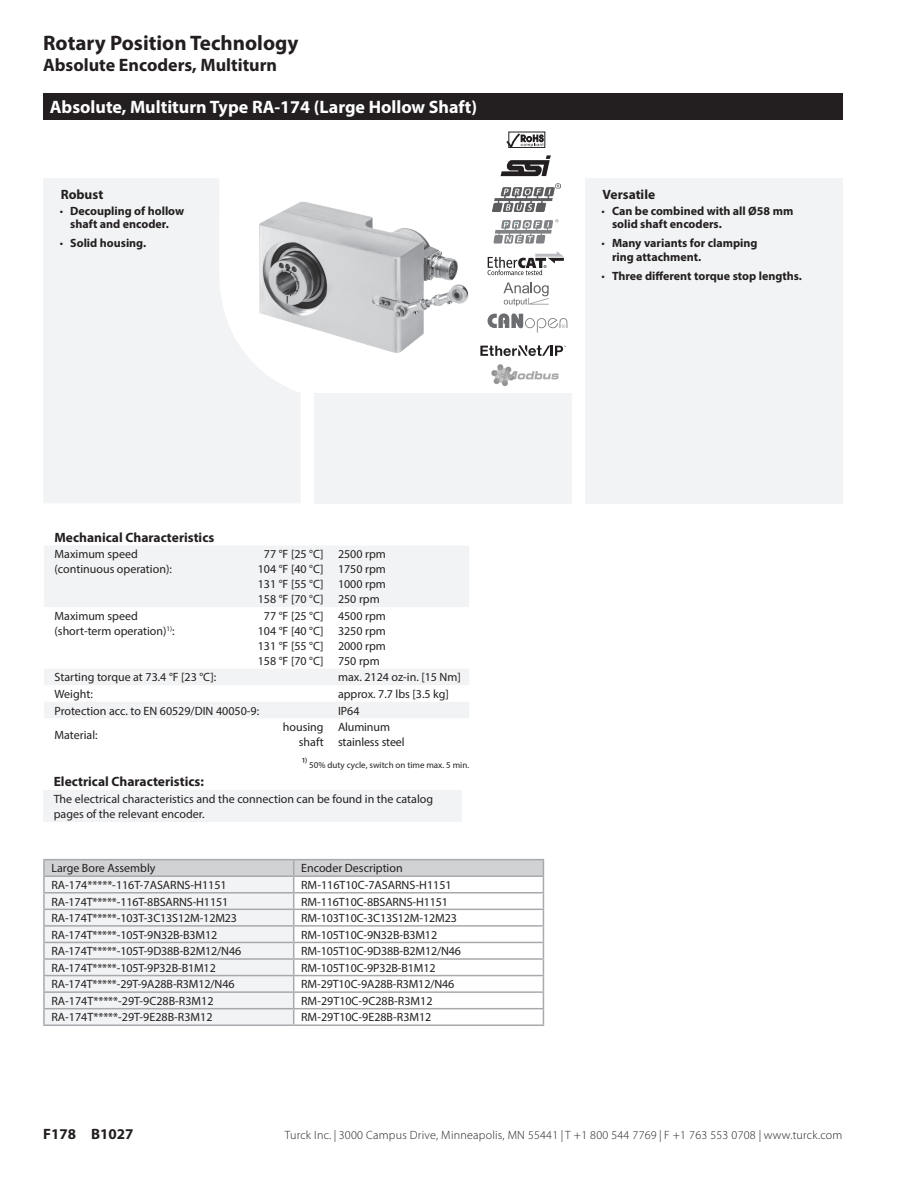
<style>
.page{position:relative;width:918px;height:1188px;background:#fff}
.page>*{position:absolute;margin:0;border:0;box-sizing:border-box;transform-origin:0 0}
.t1{font:700 21px "Myriad Pro";color:#231f20}
.header_bar{font:700 18px "Myriad Pro";color:#fff}
.t2{font:700 18px "Myriad Pro";color:#231f20}
.t3{font:700 15px "Myriad Pro";color:#231f20}
.header_text{font:700 13.5px "Myriad Pro";color:#231f20}
.table_L{font:12px "Myriad Pro";letter-spacing:-.01em;color:#231f20}
.text{font:12px/15px "Myriad Pro";color:#231f20}
.t4{font:700 12px/13.5px "Myriad Pro";color:#231f20}
.t5{font:300 12px "Myriad Pro";letter-spacing:.02em;color:#231f20}
.t6{font:9px "Myriad Pro";color:#231f20}
.s1{font-weight:400}
.s2{font-size:12px}
</style>
<div class="page">
<img style="left:301px;top:201px;width:168px;height:152px">
<div style="left:43px;top:93px;width:799px;height:27px;background:#231f20"></div>
<div style="left:314px;top:393px;width:258px;height:110px;background:#f2f3f4"></div>
<svg style="left:43px;top:178px;width:258px;height:325px;fill:#f2f3f4"></svg>
<div style="left:585px;top:178px;width:257px;height:325px;background:#f2f3f4"></div>
<svg style="left:44px;top:546px;width:425px;height:172px;fill:#f2f3f4"></svg>
<svg style="left:506px;top:132px;width:38px;height:16px"></svg>
<hr style="left:509px;top:147px;width:36px;height:1px;background:#231f20">
<svg style="left:480px;top:345px;width:86px;height:11px"></svg>
<svg style="left:494px;top:219px;width:65px;height:25px"></svg>
<svg style="left:488px;top:251px;width:76px;height:24px"></svg>
<svg style="left:488px;top:313px;width:79px;height:20px"></svg>
<img style="left:492px;top:183px;width:68px;height:29px">
<svg style="left:503px;top:282px;width:46px;height:24px"></svg>
<svg style="left:501px;top:155px;width:50px;height:21px"></svg>
<img style="left:491px;top:364px;width:68px;height:22px">
<div style="left:43px;top:790px;width:419px;height:32px;background:#f2f3f4"></div>
<hr style="left:43px;top:1024px;width:251px;height:2px;background:#a8a9ad">
<hr style="left:294px;top:1024px;width:250px;height:2px;background:#a8a9ad">
<svg style="left:43px;top:860px;width:501px;height:165px"></svg>
<hr style="left:43px;top:875px;width:251px;height:2px;background:#a8a9ad">
<hr style="left:294px;top:875px;width:250px;height:2px;background:#a8a9ad">
<hr style="left:43px;top:859px;width:251px;height:1px;background:#a8a9ad">
<hr style="left:294px;top:859px;width:250px;height:1px;background:#a8a9ad">
<h1 class="t1" style="left:43px;top:29px;width:257px">Rotary Position Technology</h1>
<h2 class="t2" style="left:43px;top:53px;width:235px">Absolute Encoders, Multiturn</h2>
<p class="header_bar" style="left:50px;top:95px;width:429px">Absolute, Multiturn Type RA-174 (Large Hollow Shaft)</p>
<p class="header_text" style="left:61px;top:186px;width:44px">Robust</p>
<p class="t4" style="left:60px;top:204px;width:126px;text-align:center"><span class="s1">•</span> Decoupling of hollow shaft and encoder.</p>
<p class="t4" style="left:60px;top:236px;width:88px"><span class="s1">•</span> Solid housing.</p>
<p class="header_text" style="left:55px;top:528px;width:161px">Mechanical Characteristics</p>
<p class="text" style="left:55px;top:547px;width:85px">Maximum speed</p>
<p class="text" style="left:55px;top:562px;width:119px">(continuous operation):</p>
<p class="text" style="left:55px;top:608px;width:85px">Maximum speed</p>
<p class="text" style="left:55px;top:623px;width:122px">(short-term operation)<sup>1)</sup>:</p>
<p class="text" style="left:264px;top:547px;width:61px">77 °F [25 °C]</p>
<p class="text" style="left:258px;top:562px;width:67px">104 °F [40 °C]</p>
<p class="text" style="left:258px;top:577px;width:67px">131 °F [55 °C]</p>
<p class="text" style="left:258px;top:592px;width:67px">158 °F [70 °C]</p>
<p class="text" style="left:264px;top:608px;width:61px">77 °F [25 °C]</p>
<p class="text" style="left:258px;top:623px;width:67px">104 °F [40 °C]</p>
<p class="text" style="left:258px;top:638px;width:67px">131 °F [55 °C]</p>
<p class="text" style="left:258px;top:653px;width:67px">158 °F [70 °C]</p>
<p class="text" style="left:338px;top:547px;width:49px">2500 rpm</p>
<p class="text" style="left:338px;top:562px;width:49px">1750 rpm</p>
<p class="text" style="left:338px;top:577px;width:49px">1000 rpm</p>
<p class="text" style="left:338px;top:592px;width:43px">250 rpm</p>
<p class="text" style="left:338px;top:608px;width:49px">4500 rpm</p>
<p class="text" style="left:338px;top:623px;width:49px">3250 rpm</p>
<p class="text" style="left:338px;top:638px;width:49px">2000 rpm</p>
<p class="text" style="left:338px;top:653px;width:43px">750 rpm</p>
<p class="text" style="left:55px;top:670px;width:163px">Starting torque at 73.4 °F [23 °C]:</p>
<p class="text" style="left:338px;top:670px;width:125px">max. 2124 oz-in. [15 Nm]</p>
<p class="text" style="left:55px;top:686px;width:40px">Weight:</p>
<p class="text" style="left:338px;top:686px;width:113px">approx. 7.7 lbs [3.5 kg]</p>
<p class="text" style="left:55px;top:703px;width:206px">Protection acc. to EN 60529/DIN 40050-9:</p>
<p class="text" style="left:338px;top:703px;width:23px">IP64</p>
<p class="text" style="left:55px;top:727px;width:45px">Material:</p>
<p class="text" style="left:283px;top:719px;width:42px">housing</p>
<p class="text" style="left:299px;top:734px;width:26px">shaft</p>
<p class="text" style="left:338px;top:719px;width:54px">Aluminum</p>
<p class="text" style="left:338px;top:734px;width:68px">stainless steel</p>
<p class="t6" style="left:302px;top:759px;width:168px"><span class="s2">1⁾</span> 50% duty cycle, switch on time max. 5 min.</p>
<p class="header_text" style="left:54px;top:773px;width:152px">Electrical Characteristics:</p>
<p class="text" style="left:54px;top:791px;width:381px">The electrical characteristics and the connection can be found in the catalog pages of the relevant encoder.</p>
<p class="table_L" style="left:51px;top:861px;width:106px">Large Bore Assembly</p>
<p class="table_L" style="left:301px;top:861px;width:103px">Encoder Description</p>
<p class="table_L" style="left:51px;top:878px;width:177px">RA-174*****-116T-7ASARNS-H1151</p>
<p class="table_L" style="left:301px;top:878px;width:152px">RM-116T10C-7ASARNS-H1151</p>
<p class="table_L" style="left:51px;top:894px;width:178px">RA-174T*****-116T-8BSARNS-H1151</p>
<p class="table_L" style="left:301px;top:894px;width:148px">RM-116T10C-8BSARNS-H1151</p>
<p class="table_L" style="left:51px;top:911px;width:187px">RA-174T*****-103T-3C13S12M-12M23</p>
<p class="table_L" style="left:301px;top:911px;width:157px">RM-103T10C-3C13S12M-12M23</p>
<p class="table_L" style="left:51px;top:927px;width:167px">RA-174T*****-105T-9N32B-B3M12</p>
<p class="table_L" style="left:301px;top:927px;width:137px">RM-105T10C-9N32B-B3M12</p>
<p class="table_L" style="left:51px;top:944px;width:191px">RA-174T*****-105T-9D38B-B2M12/N46</p>
<p class="table_L" style="left:301px;top:944px;width:161px">RM-105T10C-9D38B-B2M12/N46</p>
<p class="table_L" style="left:51px;top:960px;width:166px">RA-174T*****-105T-9P32B-B1M12</p>
<p class="table_L" style="left:301px;top:960px;width:136px">RM-105T10C-9P32B-B1M12</p>
<p class="table_L" style="left:51px;top:977px;width:185px">RA-174T*****-29T-9A28B-R3M12/N46</p>
<p class="table_L" style="left:301px;top:977px;width:155px">RM-29T10C-9A28B-R3M12/N46</p>
<p class="table_L" style="left:51px;top:993px;width:164px">RA-174T*****-29T-9C28B-R3M12</p>
<p class="table_L" style="left:301px;top:993px;width:133px">RM-29T10C-9C28B-R3M12</p>
<p class="table_L" style="left:51px;top:1010px;width:163px">RA-174T*****-29T-9E28B-R3M12</p>
<p class="table_L" style="left:301px;top:1010px;width:132px">RM-29T10C-9E28B-R3M12</p>
<p class="header_text" style="left:603px;top:186px;width:54px">Versatile</p>
<p class="t4" style="left:612px;top:204px;width:183px;text-indent:-10px"><span class="s1">•</span> Can be combined with all Ø58 mm solid shaft encoders.</p>
<p class="t4" style="left:612px;top:236px;width:147px;text-indent:-10px"><span class="s1">•</span> Many variants for clamping ring attachment.</p>
<p class="t4" style="left:602px;top:268px;width:202px"><span class="s1">•</span> Three different torque stop lengths.</p>
<p class="t3" style="left:43px;top:1124px;width:92px">F178 B1027</p>
<p class="t5" style="left:285px;top:1128px;width:559px">Turck Inc. | 3000 Campus Drive, Minneapolis, MN 55441 | T +1 800 544 7769 | F +1 763 553 0708 | www.turck.com</p>
</div>
